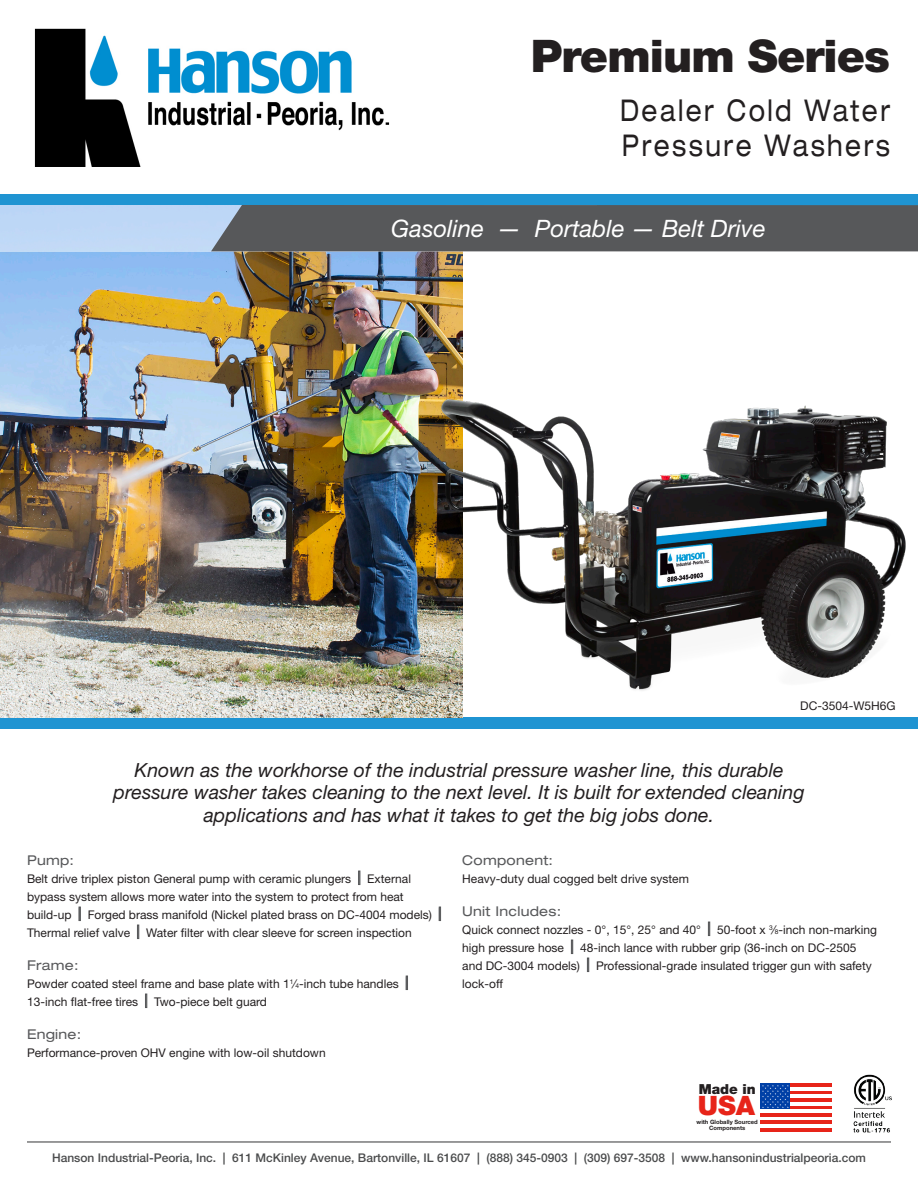
<style>
.page{position:relative;width:918px;height:1188px;background:#fff}
.page>*{position:absolute;margin:0;border:0;box-sizing:border-box;transform-origin:0 0}
.t1{font:900 45px "Helvetica Neue LT Std";letter-spacing:-.02em;color:#231f20}
.t2{font:expanded 30px "Helvetica Neue LT Std";letter-spacing:.1em;color:#231f20;scale:.8 1}
.t3{font:900 26.7px "Helvetica Neue LT Std";color:#e72419}
.t4{font:italic 24px "Helvetica Neue LT Std";color:#fff}
.t5{font:italic 19.5px "Helvetica Neue LT Std";color:#231f20}
.t6{font:900 13.8px "Helvetica Neue LT Std";color:#231f20}
.t7{font:expanded 13.5px "Helvetica Neue LT Std";letter-spacing:.02em;color:#57585a}
.t8{font:12px/18px "Helvetica Neue LT Std";color:#231f20}
.t9{font:500 12px "Helvetica Neue LT Std";color:#4b4c4d}
.t10{font:700 5.85px/5.8px "Helvetica Neue LT Std";color:#231f20;text-align:center}
.s1{font-size:6.6px}
</style>
<div class="page">
<img style="left:34px;top:28px;width:356px;height:139px">
<hr style="left:27px;top:1141px;width:864px;height:2px;background:#4b4c4d">
<div style="left:0;top:194px;width:918px;height:12px;background:#1f94d2"></div>
<div style="left:0;top:718px;width:918px;height:11px;background:#1f94d2"></div>
<img style="left:0;top:251px;width:462px;height:467px">
<div style="left:0;top:205px;width:596px;height:46px;background:#bfd7f6"></div>
<div style="left:211px;top:205px;width:707px;height:46px;background:#57585a"></div>
<img style="left:435px;top:393px;width:471px;height:306px">
<svg style="left:760px;top:1083px;width:72px;height:49px"></svg>
<img style="left:853px;top:1074px;width:39px;height:59px">
<p class="t1" style="left:531px;top:29px;width:361px">Premium Series</p>
<p class="t2" style="left:620px;top:92px;width:339px">Dealer Cold Water</p>
<p class="t2" style="left:622px;top:127px;width:337px">Pressure Washers</p>
<p class="t4" style="left:391px;top:214px;width:376px">Gasoline — Portable — Belt Drive</p>
<p class="t8" style="left:800px;top:696px;width:97px">DC-3504-W5H6G</p>
<p class="t5" style="left:134px;top:758px;width:651px">Known as the workhorse of the industrial pressure washer line, this durable</p>
<p class="t5" style="left:113px;top:781px;width:693px">pressure washer takes cleaning to the next level. It is built for extended cleaning</p>
<p class="t5" style="left:204px;top:803px;width:512px">applications and has what it takes to get the big jobs done.</p>
<p class="t7" style="left:27px;top:852px;width:49px">Pump:</p>
<p class="t8" style="left:27px;top:870px;width:326px">Belt drive triplex piston General pump with ceramic plungers</p>
<p class="t8" style="left:367px;top:870px;width:45px">External</p>
<p class="t8" style="left:27px;top:888px;width:378px">bypass system allows more water into the system to protect from heat</p>
<p class="t8" style="left:27px;top:906px;width:46px">build-up</p>
<p class="t8" style="left:27px;top:906px;width:406px;text-indent:61px">Forged brass manifold (Nickel plated brass on DC-4004 models)<br>Thermal relief valve</p>
<p class="t8" style="left:146px;top:924px;width:267px">Water filter with clear sleeve for screen inspection</p>
<p class="t7" style="left:27px;top:957px;width:53px">Frame:</p>
<p class="t8" style="left:27px;top:975px;width:373px">Powder coated steel frame and base plate with 1<sup>1</sup>⁄<span class="s1">4</span>-inch tube handles</p>
<p class="t8" style="left:27px;top:993px;width:113px">13-inch flat-free tires</p>
<p class="t8" style="left:154px;top:993px;width:114px">Two-piece belt guard</p>
<p class="t7" style="left:27px;top:1026px;width:56px">Engine:</p>
<p class="t8" style="left:27px;top:1044px;width:300px">Performance-proven OHV engine with low-oil shutdown</p>
<p class="t7" style="left:462px;top:852px;width:92px">Component:</p>
<p class="t8" style="left:462px;top:870px;width:228px">Heavy-duty dual cogged belt drive system</p>
<p class="t7" style="left:462px;top:903px;width:101px">Unit Includes:</p>
<p class="t8" style="left:462px;top:921px;width:240px">Quick connect nozzles - 0°, 15°, 25° and 40°</p>
<p class="t8" style="left:717px;top:921px;width:161px">50-foot x <sup>3</sup>⁄<span class="s1">8</span>-inch non-marking</p>
<p class="t8" style="left:462px;top:939px;width:103px">high pressure hose</p>
<p class="t8" style="left:580px;top:939px;width:278px">48-inch lance with rubber grip (36-inch on DC-2505</p>
<p class="t8" style="left:462px;top:957px;width:119px">and DC-3004 models)</p>
<p class="t8" style="left:596px;top:957px;width:277px">Professional-grade insulated trigger gun with safety</p>
<p class="t8" style="left:462px;top:975px;width:42px">lock-off</p>
<p class="t6" style="left:699px;top:1080px;width:59px">Made in</p>
<p class="t10" style="left:697px;top:1119px;width:63px">with Globally Sourced<br>Components</p>
<p class="t3" style="left:698px;top:1090px;width:59px">USA</p>
<p class="t9" style="left:52px;top:1151px;width:815px">Hanson Industrial-Peoria, Inc. | 611 McKinley Avenue, Bartonville, IL 61607 | (888) 345-0903 | (309) 697-3508 | www.hansonindustrialpeoria.com</p>
</div>
